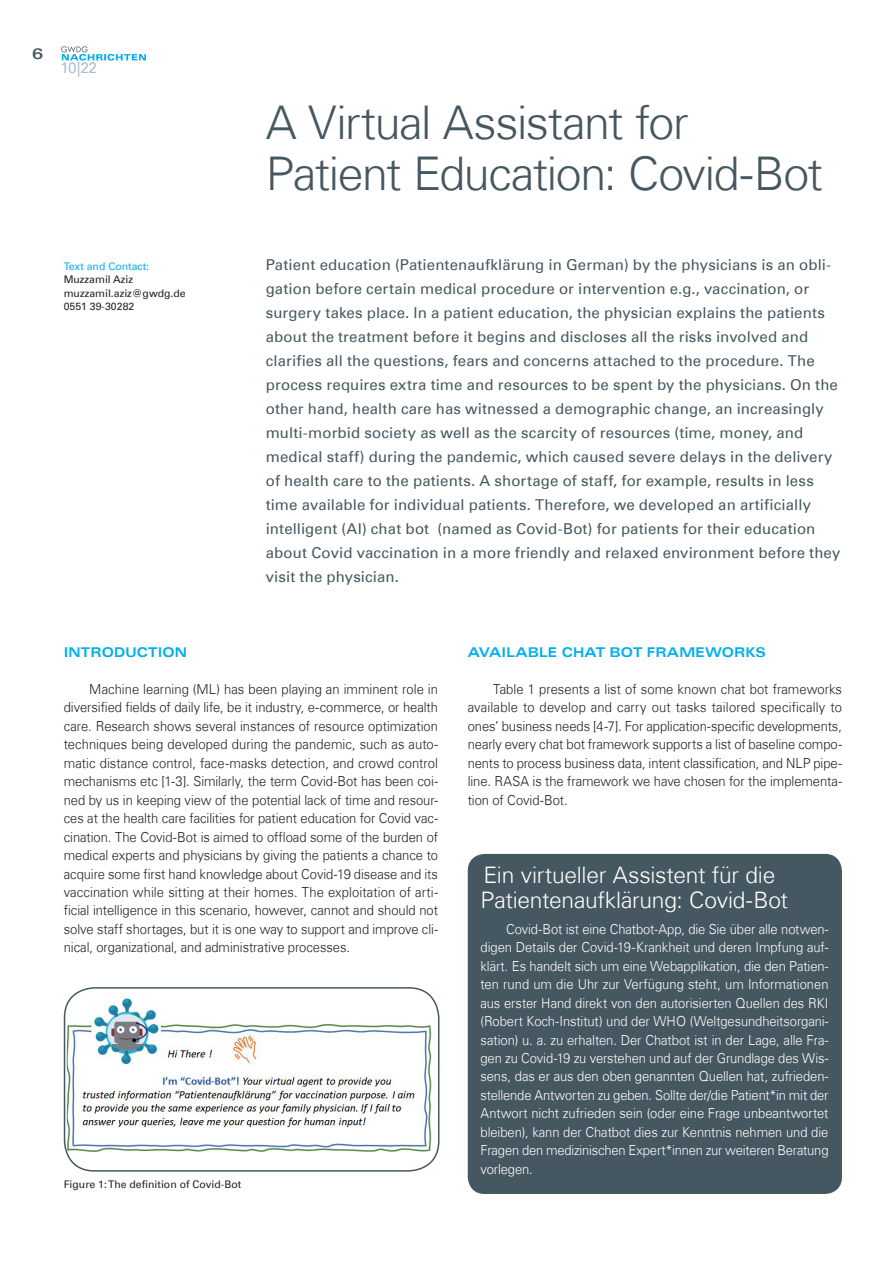
<style>
.page{position:relative;width:893px;height:1263px;background:#fff}
.page>*{position:absolute;margin:0;border:0;box-sizing:border-box;transform-origin:0 0}
.t1{font:300 46.5px/51px "Univers Com 45";letter-spacing:-.03em;color:#455760}
.t2{font:300 22.8px/24.9px "Univers Com 45";letter-spacing:-.01em;color:#fff}
.t3{font:15.3px "Univers Com 55 Roman";color:#adbec7}
.t4{font:15px/24px "Univers Com 55 Roman";letter-spacing:.01em;color:#455760}
.t5{font:15px "Univers Com 63 Bold Ext";color:#455760}
.t6{font:300 13.8px/18.5px "Univers Com 45";letter-spacing:-.005em;color:#231f20;text-align:justify;scale:.94 1}
.t7{font:300 13.8px/18.5px "Univers Com 45";letter-spacing:-.015em;color:#fff;text-align:justify;scale:.94 1}
.t8{font:13.5px "Univers Com 63 Bold Ext";letter-spacing:.01em;color:#00aeef;scale:.94 1}
.t9{font:10.5px/13.5px "Univers Com 55 Roman";color:#231f20}
.t10{font:10.5px "Univers Com 55 Roman";color:#00aeef}
</style>
<div class="page">
<svg style="left:61px;top:46px;width:85px;height:15px"></svg>
<div style="left:468px;top:854px;width:374px;height:340px;background:#455760;border-radius:17px"></div>
<img style="left:67px;top:992px;width:368px;height:160px">
<div style="left:64px;top:987px;width:375px;height:184px;border:2px solid #455760;border-radius:30px"></div>
<p class="t5" style="left:32px;top:45px;width:13px">6</p>
<p class="t3" style="left:61px;top:58px;width:38px">10|22</p>
<h1 class="t1" style="left:266px;top:97px;width:559px">A Virtual Assistant for<br>Patient Education: Covid-Bot</h1>
<p class="t10" style="left:64px;top:259px;width:87px">Text and Contact:</p>
<p class="t9" style="left:64px;top:273px;width:124px">Muzzamil Aziz muzzamil.aziz@gwdg.de<br>0551 39-30282</p>
<p class="t4" style="left:266px;top:252px;width:576px">Patient education (Patientenaufklärung in German) by the physicians is an obli&shy;gation before certain medical procedure or intervention e.g., vaccination, or surgery takes place. In a patient education, the physician explains the patients about the treatment before it begins and discloses all the risks involved and clarifies all the questions, fears and concerns attached to the procedure. The process requires extra time and resources to be spent by the physicians. On the other hand, health care has witnessed a demographic change, an increasingly multi-morbid society as well as the scarcity of resources (time, money, and medical staff) during the pandemic, which caused severe delays in the delivery of health care to the patients. A shortage of staff, for example, results in less time available for individual patients. Therefore, we developed an artificially intelligent (AI) chat bot (named as Covid-Bot) for patients for their education about Covid vaccination in a more friendly and relaxed environment before they visit the physician.</p>
<p class="t8" style="left:64px;top:645px;width:54px">INTRODU</p>
<p class="t8" style="left:137px;top:645px;width:55px">CTION</p>
<p class="t6" style="left:64px;top:680px;width:400px;text-indent:26px">Machine learning (ML) has been playing an imminent role in diversified fields of daily life, be it industry, e-commerce, or health care. Research shows several instances of resource optimization techniques being developed during the pandemic, such as auto&shy;matic distance control, face-masks detection, and crowd control mechanisms etc [1-3]. Similarly, the term Covid-Bot has been coi&shy;ned by us in keeping view of the potential lack of time and resour&shy;ces at the health care facilities for patient education for Covid vac&shy;cination. The Covid-Bot is aimed to offload some of the burden of medical experts and physicians by giving the patients a chance to acquire some first hand knowledge about Covid-19 disease and its vaccination while sitting at their homes. The exploitation of arti&shy;ficial intelligence in this scenario, however, cannot and should not solve staff shortages, but it is one way to support and improve cli&shy;nical, organizational, and administrative processes.</p>
<p class="t9" style="left:64px;top:1178px;width:179px">Figure 1: The definition of Covid-Bot</p>
<p class="t8" style="left:468px;top:645px;width:295px">AVAI LAB LE CHAT BOT FRAMEWORKS</p>
<p class="t6" style="left:468px;top:680px;width:400px;text-indent:26px">Table 1 presents a list of some known chat bot frameworks available to develop and carry out tasks tailored specifically to ones’ business needs [4-7]. For application-specific developments, nearly every chat bot framework supports a list of baseline compo&shy;nents to process business data, intent classification, and NLP pipe&shy;line. RASA is the framework we have chosen for the implementa&shy;tion of Covid-Bot.</p>
<h2 class="t2" style="left:480px;top:862px;width:309px">Ein virtueller Assistent für die<br>Patientenaufklärung: Covid-Bot</h2>
<p class="t7" style="left:480px;top:920px;width:372px;text-indent:26px">Covid-Bot ist eine Chatbot-App, die Sie über alle notwen&shy;digen Details der Covid-19-Krankheit und deren Impfung auf&shy;klärt. Es handelt sich um eine Webapplikation, die den Patien&shy;ten rund um die Uhr zur Verfügung steht, um Informationen aus erster Hand direkt von den autorisierten Quellen des RKI (Robert Koch-Institut) und der WHO (Weltgesundheitsorgani&shy;sation) u. a. zu erhalten. Der Chatbot ist in der Lage, alle Fra&shy;gen zu Covid-19 zu verstehen und auf der Grundlage des Wis&shy;sens, das er aus den oben genannten Quellen hat, zufrieden&shy;stellende Antworten zu geben. Sollte der/die Patient*in mit der Antwort nicht zufrieden sein (oder eine Frage unbeantwortet bleiben), kann der Chatbot dies zur Kenntnis nehmen und die Fragen den medizinischen Expert*innen zur weiteren Beratung vorlegen.</p>
</div>
